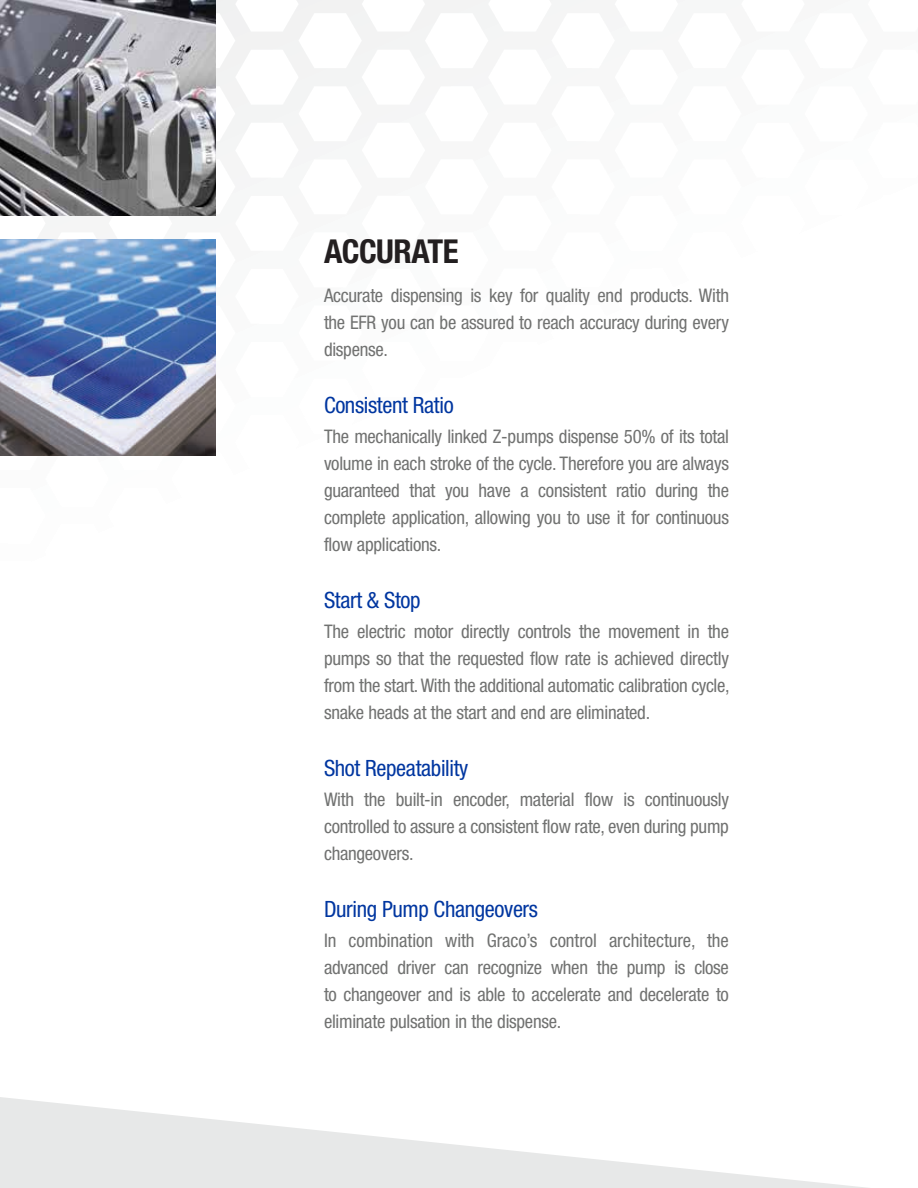
<style>
.page{position:relative;width:918px;height:1188px;background:#fff}
.page>*{position:absolute;margin:0;border:0;box-sizing:border-box;transform-origin:0 0}
.t1{font:700 condensed 33px "Helvetica Neue LT Std";letter-spacing:-.015em;color:#231f20}
.t2{font:condensed 22.5px "Helvetica Neue LT Std";letter-spacing:-.015em;color:#0036a0}
.t3{font:condensed 18.75px/27px "Helvetica Neue LT Std";letter-spacing:-.015em;color:#717271;text-align:justify}
</style>
<div class="page">
<svg style="left:0;top:0;width:586px;height:240px"></svg>
<svg style="left:0;top:1097px;width:867px;height:91px;fill:#edeeee"></svg>
<img style="left:0;top:0;width:216px;height:216px">
<img style="left:0;top:240px;width:216px;height:216px">
<h1 class="t1" style="left:324px;top:232px;width:136px">ACCURATE</h1>
<p class="t3" style="left:324px;top:282px;width:407px">Accurate dispensing is key for quality end products. With the EFR you can be assured to reach accuracy during every dispense.</p>
<p class="t2" style="left:324px;top:392px;width:131px">Consistent Ratio</p>
<p class="t3" style="left:324px;top:423px;width:407px">The mechanically linked Z-pumps dispense 50% of its total volume in each stroke of the cycle. Therefore you are always guaranteed that you have a consistent ratio during the complete application, allowing you to use it for continuous flow applications.</p>
<p class="t2" style="left:324px;top:587px;width:98px">Start &amp; Stop</p>
<p class="t3" style="left:324px;top:618px;width:407px">The electric motor directly controls the movement in the pumps so that the requested flow rate is achieved directly from the start. With the additional automatic calibration cycle, snake heads at the start and end are eliminated.</p>
<p class="t2" style="left:324px;top:755px;width:146px">Shot Repeatability</p>
<p class="t3" style="left:324px;top:786px;width:406px">With the built-in encoder, material flow is continuously controlled to assure a consistent flow rate, even during pump changeovers.</p>
<p class="t2" style="left:324px;top:896px;width:216px">During Pump Changeovers</p>
<p class="t3" style="left:324px;top:927px;width:406px">In combination with Graco’s control architecture, the advanced driver can recognize when the pump is close to changeover and is able to accelerate and decelerate to eliminate pulsation in the dispense.</p>
</div>
